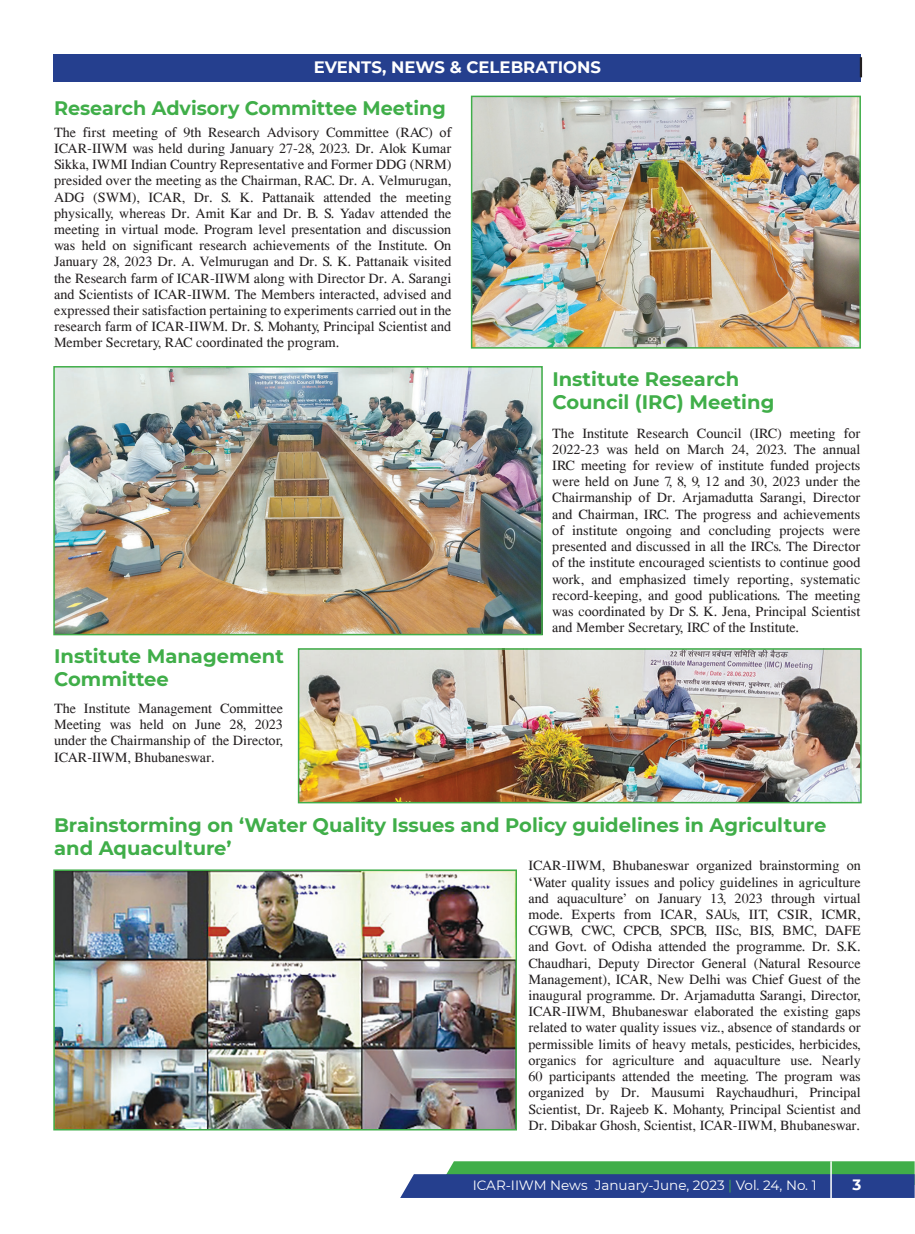
<style>
.page{position:relative;width:915px;height:1234px;background:#fff}
.page>*{position:absolute;margin:0;border:0;box-sizing:border-box;transform-origin:0 0}
.Subject_Heading{font:700 19.5px/23.4px "Montserrat";color:#40ae49}
.Intro_Heading{font:700 16.5px "Montserrat";color:#fff}
.t1{font:700 15px "Montserrat";color:#fff}
.t2{font:13.5px/16.2px "Gandhari Unicode";color:#231f20;text-align:justify}
.t3{font:13.5px "Montserrat";color:#fff}
.s1{color:#40ae49}
</style>
<div class="page">
<svg style="left:400px;top:1161px;width:514px;height:36px;background:#396d7d"></svg>
<hr style="left:830px;top:1160px;width:1px;height:37px;background:#fff">
<div style="left:54px;top:54px;width:806px;height:27px;background:#253f8e"></div>
<hr style="left:859px;top:57px;width:2px;height:20px;background:#231f20">
<img style="left:56px;top:369px;width:483px;height:263px">
<div style="left:53px;top:366px;width:489px;height:269px;border:2px solid #40ae49"></div>
<img style="left:473px;top:99px;width:384px;height:246px">
<div style="left:470px;top:96px;width:390px;height:252px;border:2px solid #40ae49"></div>
<img style="left:301px;top:651px;width:557px;height:149px">
<div style="left:298px;top:648px;width:563px;height:155px;border:2px solid #40ae49"></div>
<img style="left:56px;top:872px;width:458px;height:255px">
<div style="left:53px;top:869px;width:464px;height:261px;border:2px solid #40ae49"></div>
<p class="Intro_Heading" style="left:314px;top:55px;width:288px">EVENTS, NEWS &amp; CELEBRATIONS</p>
<p class="Subject_Heading" style="left:54px;top:96px;width:393px">Research Advisory Committee Meeting</p>
<p class="t2" style="left:54px;top:124px;width:399px">The first meeting of 9th Research Advisory Committee (RAC) of ICAR-IIWM was held during January 27-28, 2023. Dr. Alok Kumar Sikka, IWMI Indian Country Representative and Former DDG (NRM) presided over the meeting as the Chairman, RAC. Dr. A. Velmurugan, ADG (SWM), ICAR, Dr. S. K. Pattanaik attended the meeting physically, whereas Dr. Amit Kar and Dr. B. S. Yadav attended the meeting in virtual mode. Program level presentation and discussion was held on significant research achievements of the Institute. On January 28, 2023 Dr. A. Velmurugan and Dr. S. K. Pattanaik visited the Research farm of ICAR-IIWM along with Director Dr. A. Sarangi and Scientists of ICAR-IIWM. The Members interacted, advised and expressed their satisfaction pertaining to experiments carried out in the research farm of ICAR-IIWM. Dr. S. Mohanty, Principal Scientist and Member Secretary, RAC coordinated the program.</p>
<p class="Subject_Heading" style="left:54px;top:643px;width:231px">Institute Management<br>Committee</p>
<p class="t2" style="left:54px;top:700px;width:230px">The Institute Management Committee Meeting was held on June 28, 2023 under the Chairmanship of the Director, ICAR-IIWM, Bhubaneswar.</p>
<p class="Subject_Heading" style="left:552px;top:366px;width:223px">Institute Research<br>Council (IRC) Meeting</p>
<p class="t2" style="left:552px;top:424px;width:309px">The Institute Research Council (IRC) meeting for 2022-23 was held on March 24, 2023. The annual IRC meeting for review of institute funded projects were held on June 7, 8, 9, 12 and 30, 2023 under the Chairmanship of Dr. Arjamadutta Sarangi, Director and Chairman, IRC. The progress and achievements of institute ongoing and concluding projects were presented and discussed in all the IRCs. The Director of the institute encouraged scientists to continue good work, and emphasized timely reporting, systematic record-keeping, and good publications. The meeting was coordinated by Dr S. K. Jena, Principal Scientist and Member Secretary, IRC of the Institute.</p>
<p class="Subject_Heading" style="left:54px;top:811px;width:773px">Brainstorming on ‘Water Quality Issues and Policy guidelines in Agriculture and Aquaculture’</p>
<p class="t2" style="left:528px;top:857px;width:334px">ICAR-IIWM, Bhubaneswar organized brainstorming on ‘Water quality issues and policy guidelines in agriculture and aquaculture’ on January 13, 2023 through virtual mode. Experts from ICAR, SAUs, IIT, CSIR, ICMR, CGWB, CWC, CPCB, SPCB, IISc, BIS, BMC, DAFE and Govt. of Odisha attended the programme. Dr. S.K.<br>Chaudhari, Deputy Director General (Natural Resource Management), ICAR, New Delhi was Chief Guest of the inaugural programme. Dr. Arjamadutta Sarangi, Director, ICAR-IIWM, Bhubaneswar elaborated the existing gaps related to water quality issues viz., absence of standards or permissible limits of heavy metals, pesticides, herbicides, organics for agriculture and aquaculture use. Nearly 60 participants attended the meeting. The program was organized by Dr. Mausumi Raychaudhuri, Principal Scientist, Dr. Rajeeb K. Mohanty, Principal Scientist and Dr. Dibakar Ghosh, Scientist, ICAR-IIWM, Bhubaneswar.</p>
<p class="t3" style="left:472px;top:1175px;width:345px">ICAR-IIWM News January-June, 2023 <span class="s1">|</span> Vol. 24, No. 1</p>
<p class="t1" style="left:852px;top:1173px;width:10px">3</p>
</div>
